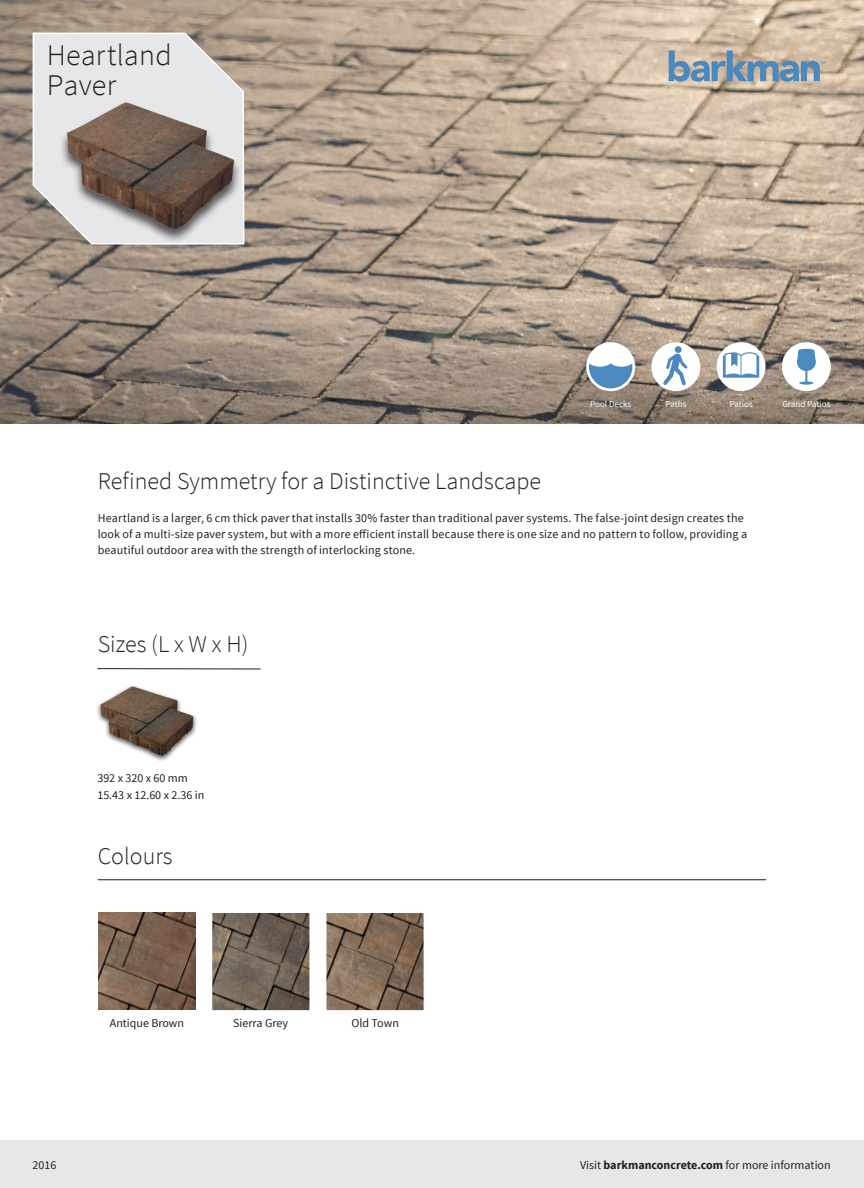
<style>
.page{position:relative;width:864px;height:1188px;background:#fff}
.page>*{position:absolute;margin:0;border:0;box-sizing:border-box;transform-origin:0 0}
.t1{font:300 30px "Source Sans Pro";letter-spacing:.005em;color:#231f20}
.t2{font:300 24px "Source Sans Pro";color:#231f20}
.Disclaimer{font:12px/16.4px "Source Sans Pro";letter-spacing:.01em;color:#231f20}
.t3{font:9px "Source Sans Pro";color:#fff}
.s1{font-weight:700}
</style>
<div class="page">
<img style="left:0;top:0;width:864px;height:322px">
<svg style="left:32px;top:32px;width:213px;height:213px;background:#d9d7d6"></svg>
<div style="left:62px;top:102px;width:180px;height:142px;background:#231f20;opacity:.75"></div>
<img style="left:67px;top:102px;width:167px;height:128px">
<svg style="left:0;top:322px;width:864px;height:101px;background:#908274"></svg>
<img style="left:212px;top:913px;width:97px;height:97px">
<img style="left:326px;top:913px;width:98px;height:97px">
<div style="left:0;top:1141px;width:864px;height:47px;background:#e6e7e9"></div>
<svg style="left:669px;top:50px;width:156px;height:32px;background:#97a5ad"></svg>
<hr style="left:98px;top:880px;width:668px;height:1px;background:#231f20">
<hr style="left:97px;top:668px;width:164px;height:1px;background:#231f20">
<div style="left:96px;top:684px;width:102px;height:78px;background:#231f20;opacity:.75"></div>
<img style="left:101px;top:687px;width:92px;height:69px">
<img style="left:98px;top:913px;width:97px;height:97px">
<div style="left:782px;top:342px;width:49px;height:49px;background:#fff;border-radius:50%"></div>
<svg style="left:799px;top:381px;width:15px;height:4px"></svg>
<hr style="left:798px;top:349px;width:16px;height:3px;background:#4c89be;border-radius:50%">
<svg style="left:797px;top:350px;width:19px;height:32px"></svg>
<div style="left:717px;top:342px;width:49px;height:49px;background:#fff;border-radius:50%"></div>
<svg style="left:723px;top:352px;width:36px;height:26px"></svg>
<div style="left:651px;top:342px;width:49px;height:49px;background:#fff;border-radius:50%"></div>
<div style="left:675px;top:346px;width:7px;height:7px;background:#4c89be;border-radius:50%"></div>
<svg style="left:663px;top:354px;width:25px;height:32px"></svg>
<div style="left:586px;top:342px;width:49px;height:49px;background:#fff;border-radius:50%"></div>
<svg style="left:589px;top:363px;width:43px;height:25px"></svg>
<p class="t1" style="left:47px;top:37px;width:126px">Heartland</p>
<p class="t1" style="left:47px;top:67px;width:71px">Paver</p>
<p class="t3" style="left:590px;top:399px;width:43px">Pool Decks</p>
<p class="t3" style="left:665px;top:399px;width:23px">Paths</p>
<p class="t3" style="left:730px;top:399px;width:25px">Patios</p>
<p class="t3" style="left:782px;top:399px;width:50px">Grand Patios</p>
<p class="t2" style="left:98px;top:466px;width:445px">Refined Symmetry for a Distinctive Landscape</p>
<p class="Disclaimer" style="left:98px;top:510px;width:651px">Heartland is a larger, 6 cm thick paver that installs 30% faster than traditional paver systems. The false-joint design creates the look of a multi-size paver system, but with a more efficient install because there is one size and no pattern to follow, providing a beautiful outdoor area with the strength of interlocking stone.</p>
<p class="t2" style="left:98px;top:629px;width:152px">Sizes (L x W x H)</p>
<p class="Disclaimer" style="left:97px;top:770px;width:92px">392 x 320 x 60 mm</p>
<p class="Disclaimer" style="left:97px;top:787px;width:108px">15.43 x 12.60 x 2.36 in</p>
<p class="t2" style="left:98px;top:841px;width:76px">Colours</p>
<p class="Disclaimer" style="left:33px;top:1157px;width:25px">2016</p>
<p class="Disclaimer" style="left:110px;top:1015px;width:76px">Antique Brown</p>
<p class="Disclaimer" style="left:233px;top:1015px;width:56px">Sierra Grey</p>
<p class="Disclaimer" style="left:352px;top:1015px;width:49px">Old Town</p>
<p class="Disclaimer" style="left:580px;top:1157px;width:252px">Visit <span class="s1">barkmanconcrete.com</span> for more information</p>
</div>
